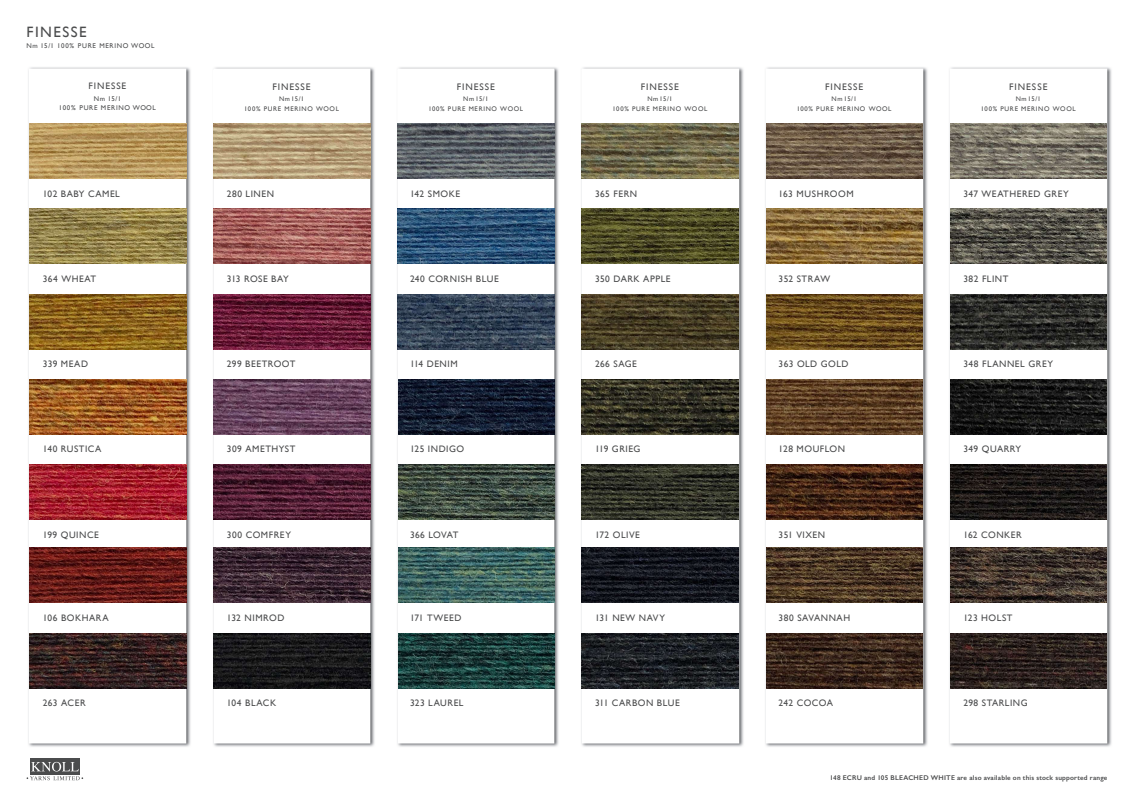
<style>
.page{position:relative;width:1134px;height:798px;background:#fff}
.page>*{position:absolute;margin:0;border:0;box-sizing:border-box;transform-origin:0 0}
.t1{font:15px "Gill Sans";letter-spacing:.1em;color:#4b4c4d}
.t2{font:9.5px "Gill Sans";letter-spacing:.1em;color:#4b4c4d}
.t3{font:9.38px "Gill Sans";letter-spacing:.055em;color:#4b4c4d}
.t4{font:9.38px "Gill Sans";letter-spacing:.02em;color:#4b4c4d}
.t5{font:9.38px "Gill Sans";letter-spacing:.1em;color:#4b4c4d}
.t6{font:600 6.88px "Gill Sans";letter-spacing:.025em;color:#4b4c4d}
.t7{font:6.88px/9.4px "Gill Sans";letter-spacing:.1em;color:#4b4c4d;text-align:center}
.t8{font:6.62px/9.5px "Gill Sans";letter-spacing:.105em;color:#4b4c4d;text-align:center}
</style>
<div class="page">
<img style="left:397px;top:67px;width:162px;height:680px">
<img style="left:581px;top:67px;width:163px;height:680px">
<img style="left:582px;top:209px;width:156px;height:55px">
<img style="left:582px;top:123px;width:156px;height:55px">
<img style="left:398px;top:464px;width:157px;height:55px">
<img style="left:398px;top:547px;width:157px;height:55px">
<img style="left:398px;top:632px;width:157px;height:55px">
<img style="left:213px;top:67px;width:162px;height:680px">
<img style="left:214px;top:379px;width:156px;height:55px">
<img style="left:214px;top:294px;width:156px;height:55px">
<img style="left:214px;top:547px;width:156px;height:55px">
<img style="left:214px;top:209px;width:156px;height:55px">
<img style="left:214px;top:464px;width:156px;height:55px">
<img style="left:398px;top:379px;width:157px;height:55px">
<img style="left:582px;top:379px;width:156px;height:55px">
<img style="left:582px;top:464px;width:156px;height:55px">
<img style="left:582px;top:632px;width:156px;height:55px">
<img style="left:582px;top:547px;width:156px;height:55px">
<img style="left:398px;top:209px;width:156px;height:55px">
<img style="left:398px;top:123px;width:156px;height:55px">
<img style="left:398px;top:294px;width:156px;height:55px">
<img style="left:214px;top:632px;width:156px;height:55px">
<img style="left:28px;top:67px;width:163px;height:680px">
<img style="left:30px;top:123px;width:156px;height:55px">
<img style="left:30px;top:294px;width:156px;height:55px">
<img style="left:30px;top:379px;width:156px;height:55px">
<img style="left:30px;top:209px;width:156px;height:55px">
<img style="left:582px;top:294px;width:156px;height:55px">
<img style="left:765px;top:67px;width:163px;height:680px">
<img style="left:214px;top:123px;width:156px;height:55px">
<img style="left:766px;top:123px;width:157px;height:55px">
<img style="left:766px;top:464px;width:157px;height:55px">
<img style="left:766px;top:379px;width:157px;height:55px">
<img style="left:766px;top:632px;width:157px;height:55px">
<img style="left:30px;top:632px;width:156px;height:55px">
<img style="left:766px;top:547px;width:157px;height:55px">
<img style="left:949px;top:67px;width:163px;height:680px">
<img style="left:950px;top:547px;width:157px;height:55px">
<img style="left:950px;top:632px;width:157px;height:55px">
<img style="left:950px;top:209px;width:157px;height:55px">
<img style="left:950px;top:294px;width:157px;height:55px">
<img style="left:950px;top:379px;width:157px;height:55px">
<img style="left:950px;top:464px;width:157px;height:55px">
<img style="left:950px;top:123px;width:157px;height:55px">
<img style="left:30px;top:464px;width:156px;height:55px">
<img style="left:30px;top:547px;width:156px;height:55px">
<img style="left:766px;top:209px;width:157px;height:55px">
<img style="left:766px;top:294px;width:157px;height:55px">
<div style="left:30px;top:758px;width:50px;height:16px;background:#4b4c4d"></div>
<svg style="left:27px;top:761px;width:56px;height:19px"></svg>
<h1 class="t1" style="left:27px;top:23px;width:62px">FINESSE</h1>
<p class="t7" style="left:27px;top:41px;width:129px">Nm 15/1 100% PURE MERINO WOOL</p>
<p class="t5" style="left:89px;top:81px;width:39px">FINESSE</p>
<p class="t7" style="left:59px;top:93px;width:99px">Nm 15/1<br>100% PURE MERINO WOOL</p>
<p class="t2" style="left:272px;top:81px;width:40px">FINESSE</p>
<p class="t8" style="left:244px;top:94px;width:96px">Nm15/1<br>100% PURE MERINO WOOL</p>
<p class="t2" style="left:457px;top:81px;width:40px">FINESSE</p>
<p class="t8" style="left:428px;top:94px;width:96px">Nm15/1<br>100% PURE MERINO WOOL</p>
<p class="t2" style="left:641px;top:81px;width:40px">FINESSE</p>
<p class="t8" style="left:612px;top:94px;width:96px">Nm15/1<br>100% PURE MERINO WOOL</p>
<p class="t2" style="left:825px;top:81px;width:40px">FINESSE</p>
<p class="t8" style="left:797px;top:94px;width:96px">Nm15/1<br>100% PURE MERINO WOOL</p>
<p class="t2" style="left:1009px;top:81px;width:40px">FINESSE</p>
<p class="t8" style="left:981px;top:94px;width:96px">Nm15/1<br>100% PURE MERINO WOOL</p>
<p class="t3" style="left:43px;top:188px;width:79px">102 BABY CAMEL</p>
<p class="t3" style="left:227px;top:188px;width:49px">280 LINEN</p>
<p class="t3" style="left:779px;top:188px;width:77px">163 MUSHROOM</p>
<p class="t3" style="left:410px;top:188px;width:52px">142 SMOKE</p>
<p class="t3" style="left:595px;top:188px;width:44px">365 FERN</p>
<p class="t3" style="left:963px;top:188px;width:107px">347 WEATHERED GREY</p>
<p class="t3" style="left:43px;top:273px;width:55px">364 WHEAT</p>
<p class="t4" style="left:227px;top:273px;width:63px">313 ROSE BAY</p>
<p class="t3" style="left:410px;top:273px;width:90px">240 CORNISH BLUE</p>
<p class="t3" style="left:595px;top:273px;width:77px">350 DARK APPLE</p>
<p class="t3" style="left:779px;top:273px;width:53px">352 STRAW</p>
<p class="t3" style="left:963px;top:273px;width:46px">382 FLINT</p>
<p class="t3" style="left:43px;top:358px;width:47px">339 MEAD</p>
<p class="t3" style="left:227px;top:358px;width:70px">299 BEETROOT</p>
<p class="t3" style="left:410px;top:358px;width:49px">114 DENIM</p>
<p class="t3" style="left:595px;top:358px;width:43px">266 SAGE</p>
<p class="t3" style="left:779px;top:358px;width:71px">363 OLD GOLD</p>
<p class="t3" style="left:963px;top:358px;width:91px">348 FLANNEL GREY</p>
<p class="t3" style="left:43px;top:443px;width:60px">140 RUSTICA</p>
<p class="t3" style="left:227px;top:443px;width:70px">309 AMETHYST</p>
<p class="t3" style="left:410px;top:443px;width:56px">125 INDIGO</p>
<p class="t3" style="left:595px;top:443px;width:47px">119 GRIEG</p>
<p class="t3" style="left:779px;top:443px;width:68px">128 MOUFLON</p>
<p class="t3" style="left:963px;top:443px;width:59px">349 QUARRY</p>
<p class="t3" style="left:43px;top:528px;width:58px">199 QUINCE</p>
<p class="t3" style="left:227px;top:528px;width:66px">300 COMFREY</p>
<p class="t4" style="left:410px;top:528px;width:50px">366 LOVAT</p>
<p class="t3" style="left:595px;top:528px;width:46px">172 OLIVE</p>
<p class="t3" style="left:779px;top:528px;width:48px">351 VIXEN</p>
<p class="t3" style="left:963px;top:528px;width:60px">162 CONKER</p>
<p class="t3" style="left:43px;top:612px;width:67px">106 BOKHARA</p>
<p class="t3" style="left:227px;top:612px;width:59px">132 NIMROD</p>
<p class="t3" style="left:410px;top:612px;width:53px">171 TWEED</p>
<p class="t3" style="left:595px;top:612px;width:72px">131 NEW NAVY</p>
<p class="t3" style="left:779px;top:612px;width:73px">380 SAVANNAH</p>
<p class="t3" style="left:963px;top:612px;width:51px">123 HOLST</p>
<p class="t3" style="left:43px;top:697px;width:44px">263 ACER</p>
<p class="t3" style="left:779px;top:697px;width:56px">242 COCOA</p>
<p class="t3" style="left:410px;top:697px;width:55px">323 LAUREL</p>
<p class="t3" style="left:595px;top:697px;width:86px">311 CARBON BLUE</p>
<p class="t3" style="left:227px;top:697px;width:51px">104 BLACK</p>
<p class="t3" style="left:963px;top:697px;width:66px">298 STARLING</p>
<p class="t6" style="left:830px;top:773px;width:279px">148 ECRU and 105 BLEACHED WHITE are also available on this stock supported range</p>
</div>
